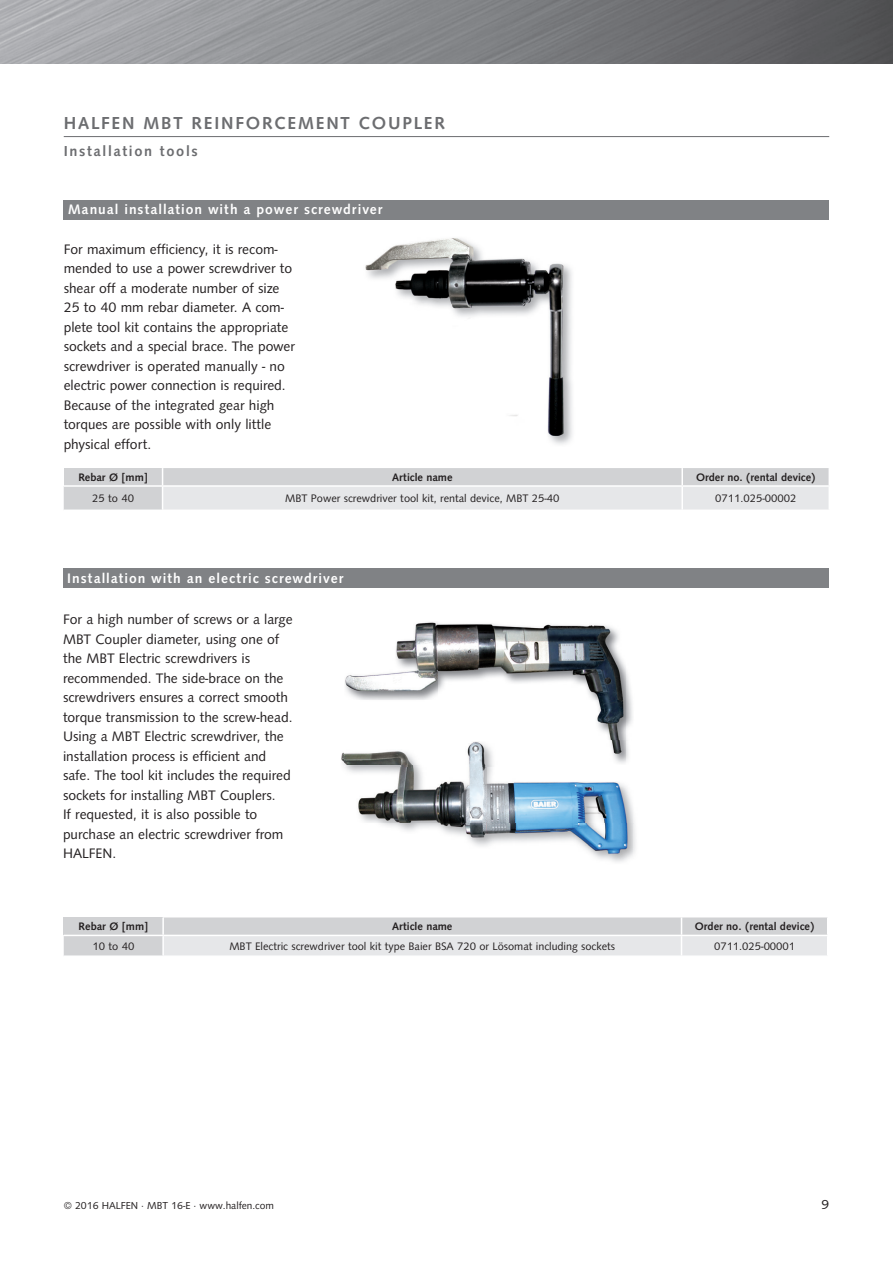
<style>
.page{position:relative;width:893px;height:1263px;background:#fff}
.page>*{position:absolute;margin:0;border:0;box-sizing:border-box;transform-origin:0 0}
.t1{font:500 18px "Syntax TOT";letter-spacing:.1em;color:#6c6d70}
.t2{font:500 15px "Syntax TOT";letter-spacing:.11em;color:#6c6d70}
.t3{font:14.25px/19.5px "Syntax TOT";color:#231f20}
.t4{font:500 14.25px "Syntax TOT";letter-spacing:.07em;color:#fff}
.t5{font:13.5px "Syntax TOT";color:#231f20}
.t6{font:11.25px "Syntax TOT";color:#231f20}
.t7{font:500 11.25px "Syntax TOT";color:#231f20}
.t8{font:10.5px "Syntax TOT";color:#231f20}
</style>
<div class="page">
<hr style="left:64px;top:136px;width:765px;height:1px;background:#6c6d70">
<div style="left:63px;top:568px;width:765px;height:20px;background:#808285"></div>
<svg style="left:64px;top:918px;width:763px;height:38px;background:#dcdddf"></svg>
<hr style="left:64px;top:955px;width:99px;height:2px;background:#fff">
<div style="left:64px;top:200px;width:765px;height:19px;background:#808285"></div>
<img style="left:365px;top:238px;width:207px;height:207px">
<svg style="left:64px;top:468px;width:765px;height:42px;background:#dcdddf"></svg>
<hr style="left:682px;top:485px;width:148px;height:2px;background:#fff">
<hr style="left:681px;top:487px;width:2px;height:23px;background:#fff">
<hr style="left:828px;top:487px;width:2px;height:23px;background:#fff">
<img style="left:626px;top:671px;width:7px;height:70px">
<img style="left:345px;top:622px;width:281px;height:119px">
<img style="left:341px;top:752px;width:146px;height:71px">
<img style="left:487px;top:766px;width:147px;height:57px">
<img style="left:381px;top:823px;width:253px;height:39px">
<img style="left:344px;top:741px;width:285px;height:25px">
<img style="left:0;top:0;width:893px;height:64px">
<p class="t1" style="left:64px;top:116px;width:383px">HALFEN MBT REINFORCEMENT COUPLER</p>
<p class="t2" style="left:64px;top:145px;width:135px">Installation tools</p>
<p class="t4" style="left:68px;top:204px;width:316px">Manual installation with a power screwdriver</p>
<p class="t3" style="left:64px;top:240px;width:233px">For maximum effi ciency, it is recom&shy;mended to use a power screwdriver to shear off a moderate number of size 25 to 40 mm rebar diameter. A com&shy;plete tool kit contains the appropriate sockets and a special brace. The power screwdriver is operated manually - no electric power connection is required.<br>Because of the integrated gear high torques are possible with only little physical effort.</p>
<p class="t7" style="left:78px;top:473px;width:71px">Rebar Ø [mm]</p>
<p class="t7" style="left:392px;top:473px;width:62px">Article name</p>
<p class="t7" style="left:696px;top:473px;width:121px">Order no. (rental device)</p>
<p class="t6" style="left:92px;top:494px;width:43px">25 to 40</p>
<p class="t6" style="left:285px;top:494px;width:276px">MBT Power screwdriver tool kit, rental device, MBT 25-40</p>
<p class="t6" style="left:715px;top:494px;width:83px">0711.025-00002</p>
<p class="t4" style="left:67px;top:572px;width:278px">Installation with an electric screwdriver</p>
<p class="t3" style="left:63px;top:611px;width:231px">For a high number of screws or a large MBT Coupler diameter, using one of the MBT Electric screwdrivers is recommended. The side-brace on the screwdrivers ensures a correct smooth torque transmission to the screw-head.<br>Using a MBT Electric screwdriver, the installation process is efficient and safe. The tool kit includes the required sockets for installing MBT Couplers.<br>If requested, it is also possible to purchase an electric screwdriver from HALFEN.</p>
<p class="t7" style="left:79px;top:922px;width:71px">Rebar Ø [mm]</p>
<p class="t7" style="left:392px;top:922px;width:62px">Article name</p>
<p class="t7" style="left:695px;top:922px;width:121px">Order no. (rental device)</p>
<p class="t6" style="left:93px;top:942px;width:43px">10 to 40</p>
<p class="t6" style="left:229px;top:942px;width:387px">MBT Electric screwdriver tool kit type Baier BSA 720 or Lösomat including sockets</p>
<p class="t6" style="left:714px;top:942px;width:83px">0711.025-00001</p>
<p class="t8" style="left:64px;top:1202px;width:212px">© 2016 HALFEN · MBT 16-E · www.halfen.com</p>
<p class="t5" style="left:821px;top:1199px;width:9px">9</p>
</div>
